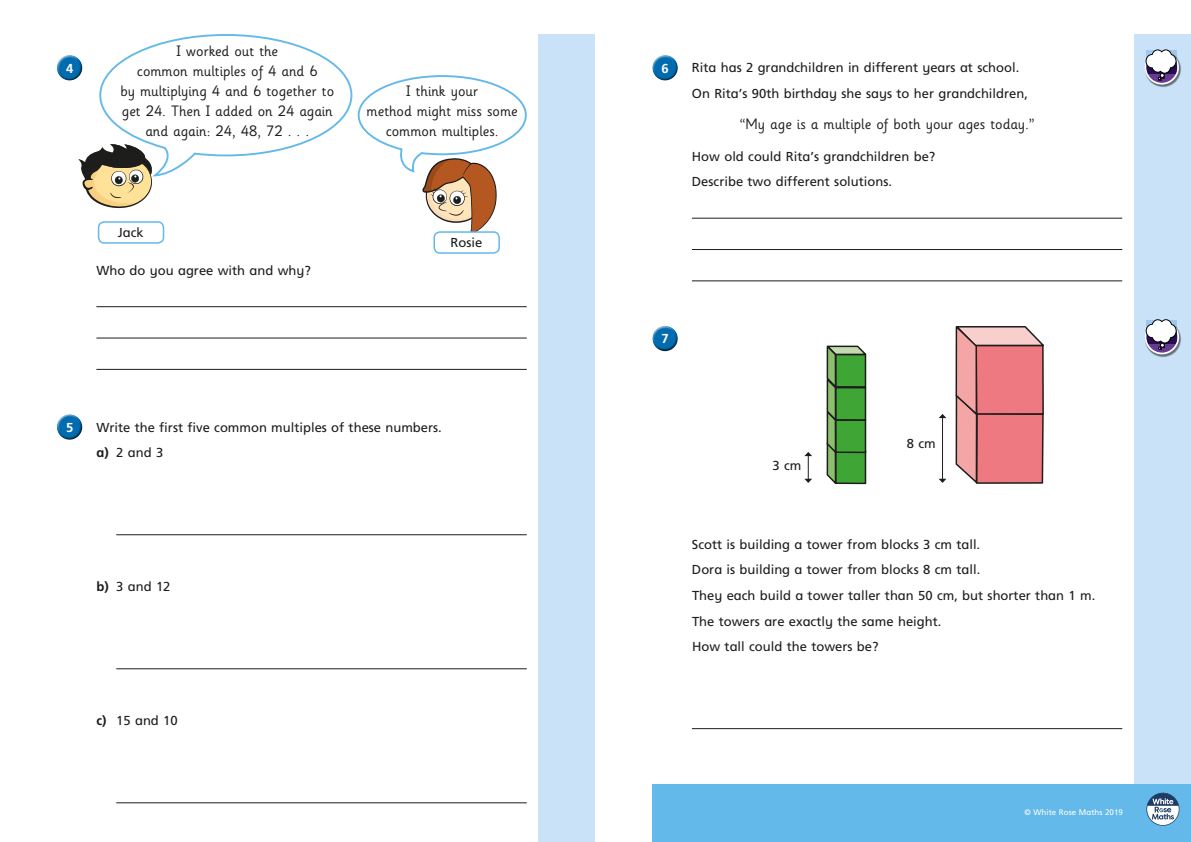
<style>
.page{position:relative;width:1191px;height:842px;background:#fff}
.page>*{position:absolute;margin:0;border:0;box-sizing:border-box;transform-origin:0 0}
.t1{font:15px/20px "Sassoon Infant Std";color:#1d1d1b;text-align:center}
.t2{font:13px/25.7px "Frutiger Inf";color:#1d1d1b}
.t3{font:700 13px "Frutiger Inf";color:#fff}
.t4{font:8px "Frutiger Inf";color:#fff}
.s1{font-weight:700}
</style>
<div class="page">
<div style="left:539px;top:34px;width:99px;height:808px;background:#c9e2f7"></div>
<div style="left:1134px;top:34px;width:57px;height:808px;background:#c9e2f7"></div>
<div style="left:595px;top:0;width:43px;height:842px;background:#fff"></div>
<hr style="left:96px;top:306px;width:431px;height:1px;background:#1d1d1b">
<hr style="left:96px;top:338px;width:431px;height:1px;background:#1d1d1b">
<hr style="left:96px;top:369px;width:431px;height:1px;background:#1d1d1b">
<hr style="left:116px;top:534px;width:411px;height:1px;background:#1d1d1b">
<hr style="left:116px;top:668px;width:411px;height:1px;background:#1d1d1b">
<hr style="left:116px;top:802px;width:411px;height:1px;background:#1d1d1b">
<div style="left:57px;top:54px;width:26px;height:21px;background:#fff;opacity:.75"></div>
<div style="left:57px;top:59px;width:27px;height:22px;background:#1d1d1b;opacity:.75"></div>
<div style="left:57px;top:414px;width:26px;height:20px;background:#fff;opacity:.75"></div>
<div style="left:57px;top:418px;width:27px;height:23px;background:#1d1d1b;opacity:.75"></div>
<div style="left:652px;top:785px;width:539px;height:57px;background:#63b9e9"></div>
<svg style="left:1146px;top:793px;width:33px;height:33px"></svg>
<hr style="left:692px;top:218px;width:430px;height:1px;background:#1d1d1b">
<hr style="left:692px;top:249px;width:430px;height:1px;background:#1d1d1b">
<hr style="left:692px;top:280px;width:430px;height:1px;background:#1d1d1b">
<hr style="left:692px;top:728px;width:430px;height:1px;background:#1d1d1b">
<div style="left:652px;top:54px;width:26px;height:21px;background:#fff;opacity:.75"></div>
<div style="left:652px;top:59px;width:27px;height:22px;background:#1d1d1b;opacity:.75"></div>
<div style="left:652px;top:325px;width:26px;height:21px;background:#fff;opacity:.75"></div>
<div style="left:652px;top:329px;width:27px;height:23px;background:#1d1d1b;opacity:.75"></div>
<img style="left:1149px;top:51px;width:32px;height:36px">
<svg style="left:1145px;top:51px;width:33px;height:33px"></svg>
<div style="left:1144px;top:50px;width:35px;height:35px;border:2px solid #fff;border-radius:50%"></div>
<svg style="left:1145px;top:50px;width:31px;height:30px"></svg>
<img style="left:1145px;top:320px;width:36px;height:37px">
<svg style="left:1145px;top:321px;width:33px;height:32px"></svg>
<div style="left:1144px;top:320px;width:35px;height:34px;border:2px solid #fff;border-radius:50%"></div>
<svg style="left:1146px;top:319px;width:30px;height:31px"></svg>
<svg style="left:78px;top:34px;width:449px;height:201px"></svg>
<svg style="left:955px;top:326px;width:89px;height:158px;background:#de8488"></svg>
<svg style="left:826px;top:345px;width:41px;height:140px;background:#529647"></svg>
<svg style="left:804px;top:452px;width:8px;height:31px"></svg>
<hr style="left:942px;top:418px;width:1px;height:61px;background:#1d1d1b">
<svg style="left:939px;top:414px;width:7px;height:4px"></svg>
<svg style="left:939px;top:479px;width:7px;height:4px"></svg>
<div style="left:99px;top:222px;width:64px;height:21px;background:#fff;border-radius:6px"></div>
<div style="left:98px;top:221px;width:66px;height:23px;border:2px solid #63b9e9;border-radius:6px"></div>
<div style="left:434px;top:232px;width:65px;height:21px;background:#fff;border-radius:6px"></div>
<div style="left:433px;top:231px;width:67px;height:23px;border:2px solid #63b9e9;border-radius:6px"></div>
<p class="t3" style="left:66px;top:61px;width:9px">4</p>
<p class="t1" style="left:120px;top:41px;width:215px">I worked out the<br>common multiples of 4 and 6<br>by multiplying 4 and 6 together to get 24. Then I added on 24 again and again: 24, 48, 72 . . .</p>
<p class="t1" style="left:367px;top:81px;width:153px">I think your<br>method might miss some common multiples.</p>
<p class="t2" style="left:118px;top:219px;width:27px">Jack</p>
<p class="t2" style="left:96px;top:257px;width:216px">Who do you agree with and why?</p>
<p class="t2" style="left:450px;top:229px;width:33px">Rosie</p>
<p class="t3" style="left:66px;top:420px;width:9px">5</p>
<p class="t2" style="left:96px;top:414px;width:347px">Write the first five common multiples of these numbers. <span class="s1">a)</span> 2 and 3</p>
<p class="t2" style="left:96px;top:574px;width:76px"><span class="s1">b)</span> 3 and 12</p>
<p class="t2" style="left:96px;top:708px;width:83px"><span class="s1">c)</span> 15 and 10</p>
<p class="t3" style="left:661px;top:61px;width:9px">6</p>
<p class="t2" style="left:692px;top:55px;width:337px">Rita has 2 grandchildren in different years at school.<br>On Rita’s 90th birthday she says to her grandchildren,</p>
<p class="t1" style="left:740px;top:115px;width:296px">“My age is a multiple of both your ages today.”</p>
<p class="t2" style="left:692px;top:143px;width:245px">How old could Rita’s grandchildren be?<br>Describe two different solutions.</p>
<p class="t3" style="left:661px;top:331px;width:9px">7</p>
<p class="t2" style="left:772px;top:452px;width:30px">3 cm</p>
<p class="t2" style="left:907px;top:431px;width:30px">8 cm</p>
<p class="t2" style="left:692px;top:531px;width:405px">Scott is building a tower from blocks 3 cm tall.<br>Dora is building a tower from blocks 8 cm tall.<br>They each build a tower taller than 50 cm, but shorter than 1 m.<br>The towers are exactly the same height.<br>How tall could the towers be?</p>
<p class="t4" style="left:1024px;top:808px;width:100px">© White Rose Maths 2019</p>
</div>
